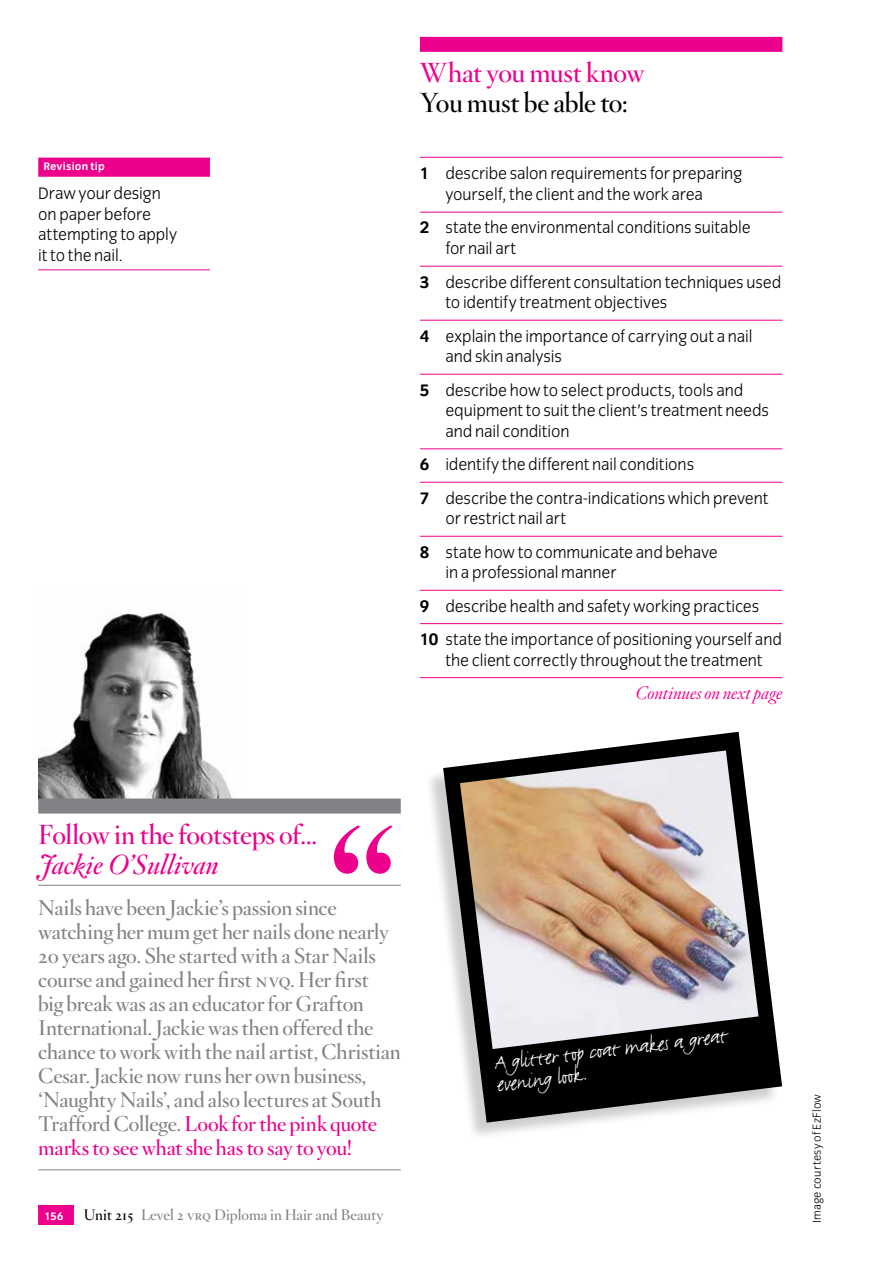
<style>
.page{position:relative;width:893px;height:1263px;background:#fff}
.page>*{position:absolute;margin:0;border:0;box-sizing:border-box;transform-origin:0 0}
.t1{font:189px "Hoefler Titling HTF Sm Roman";color:#ec008c}
.t2{font:27px "Hoefler Titling HTF Sm Roman";letter-spacing:-.015em;color:#ec008c}
.t3{font:italic 27px "Hoefler Titling HTF Sm";color:#ec008c}
.t4{font:27px "Hoefler Titling HTF Sm Roman";letter-spacing:-.02em;color:#000}
.t5{font:24px/21px "Justlefthand";color:#fff}
.t6{font:21px/24px "Hoefler Titling HTF Sm Roman";letter-spacing:-.01em;color:#808285}
.t7{font:italic 18px "Hoefler Titling HTF Lt";color:#ec008c}
.t8{font:300 17.25px/20.7px "Congress Sans";letter-spacing:-.005em;color:#000}
.t9{font:15px "Hoefler Titling HTF Sm Roman";color:#808285}
.t10{font:300 12px "Congress Sans";letter-spacing:.015em;color:#000}
.t11{font:700 11.25px "Congress Sans";letter-spacing:.01em;color:#fff}
.s1{font-weight:700}
.s2{font-family:"Hoefler Titling HTF Sm SC"}
.s3{color:#ec008c}
.s4{color:#000}
</style>
<div class="page">
<div style="left:38px;top:1205px;width:36px;height:20px;background:#ec008c"></div>
<img style="left:38px;top:613px;width:194px;height:185px">
<div style="left:38px;top:798px;width:363px;height:15px;background:#808285"></div>
<hr style="left:38px;top:885px;width:363px;height:1px;background:#808285">
<hr style="left:38px;top:1169px;width:363px;height:1px;background:#808285">
<div style="left:420px;top:37px;width:362px;height:15px;background:#ec008c"></div>
<hr style="left:420px;top:157px;width:362px;height:1px;background:#ec008c">
<hr style="left:420px;top:212px;width:362px;height:1px;background:#ec008c">
<hr style="left:420px;top:266px;width:362px;height:1px;background:#ec008c">
<hr style="left:420px;top:320px;width:362px;height:1px;background:#ec008c">
<hr style="left:420px;top:374px;width:362px;height:1px;background:#ec008c">
<hr style="left:420px;top:448px;width:362px;height:1px;background:#ec008c">
<hr style="left:420px;top:482px;width:362px;height:1px;background:#ec008c">
<hr style="left:420px;top:536px;width:362px;height:1px;background:#ec008c">
<hr style="left:420px;top:590px;width:362px;height:1px;background:#ec008c">
<hr style="left:420px;top:623px;width:362px;height:1px;background:#ec008c">
<hr style="left:420px;top:677px;width:362px;height:1px;background:#ec008c">
<div style="left:424px;top:734px;width:356px;height:407px;background:#000;opacity:.2"></div>
<svg style="left:443px;top:732px;width:339px;height:390px"></svg>
<img style="left:460px;top:750px;width:298px;height:299px">
<div style="left:38px;top:158px;width:172px;height:19px;background:#ec008c"></div>
<hr style="left:38px;top:269px;width:172px;height:1px;background:#ec008c">
<p class="t11" style="left:43px;top:160px;width:63px">Revision tip</p>
<p class="t8" style="left:38px;top:183px;width:140px">Draw your design on paper before attempting to apply it to the nail.</p>
<h2 class="t2" style="left:420px;top:55px;width:226px">What you must know</h2>
<h2 class="t4" style="left:420px;top:85px;width:210px">You must be able to:</h2>
<p class="t8" style="left:445px;top:163px;width:298px;text-indent:-26px"><span class="s1">1</span> describe salon requirements for preparing yourself, the client and the work area</p>
<p class="t8" style="left:445px;top:218px;width:307px;text-indent:-26px"><span class="s1">2</span> state the environmental conditions suitable for nail art</p>
<p class="t8" style="left:445px;top:272px;width:337px;text-indent:-26px"><span class="s1">3</span> describe different consultation techniques used to identify treatment objectives</p>
<p class="t8" style="left:445px;top:326px;width:309px;text-indent:-26px"><span class="s1">4</span> explain the importance of carrying out a nail and skin analysis</p>
<p class="t8" style="left:445px;top:380px;width:325px;text-indent:-26px"><span class="s1">5</span> describe how to select products, tools and equipment to suit the client’s treatment needs and nail condition</p>
<p class="t8" style="left:420px;top:448px;width:350px;line-height:33.5px"><span class="s1">6</span> identify the different nail conditions<br><span class="s1">7</span> describe the contra-indications which prevent</p>
<p class="t8" style="left:420px;top:502px;width:299px;line-height:33.5px;text-indent:26px">or restrict nail art<br><span class="s1">8</span> state how to communicate and behave</p>
<p class="t8" style="left:420px;top:556px;width:363px;line-height:33.5px;text-indent:26px">in a professional manner<br><span class="s1">9</span> describe health and safety working practices<br><span class="s1">10</span> state the importance of positioning yourself and</p>
<p class="t8" style="left:445px;top:650px;width:319px">the client correctly throughout the treatment</p>
<p class="t7" style="left:636px;top:681px;width:148px">Continues on next page</p>
<h2 class="t2" style="left:38px;top:816px;width:281px">Follow in the footsteps of...</h2>
<h2 class="t3" style="left:38px;top:846px;width:182px">Jackie O’Sullivan</h2>
<h1 class="t1" style="left:323px;top:774px;width:78px">“</h1>
<p class="t6" style="left:38px;top:895px;width:364px">Nails have been Jackie’s passion since watching her mum get her nails done nearly 20 years ago. She started with a Star Nails course and gained her first <span class="s2">nvq</span>. Her first<br>big break was as an educator for Grafton International. Jackie was then offered the chance to work with the nail artist, Christian Cesar. Jackie now runs her own business, ‘Naughty Nails’, and also lectures at South Trafford College. <span class="s3">Look for the pink quote marks to see what she has to say to you!</span></p>
<p class="t11" style="left:45px;top:1209px;width:20px">156</p>
<p class="t9" style="left:84px;top:1204px;width:301px"><span class="s4">Unit 215</span> Level 2 <span class="s2">vrq</span> Diploma in Hair and Beauty</p>
<h3 class="t5" style="left:493px;top:1054px;width:236px;rotate:-7deg">A glitter top coat makes a great evening look.</h3>
<p class="t10" style="left:810px;top:1223px;width:131px;rotate:-90deg">Image courtesy of EzFlow</p>
</div>
